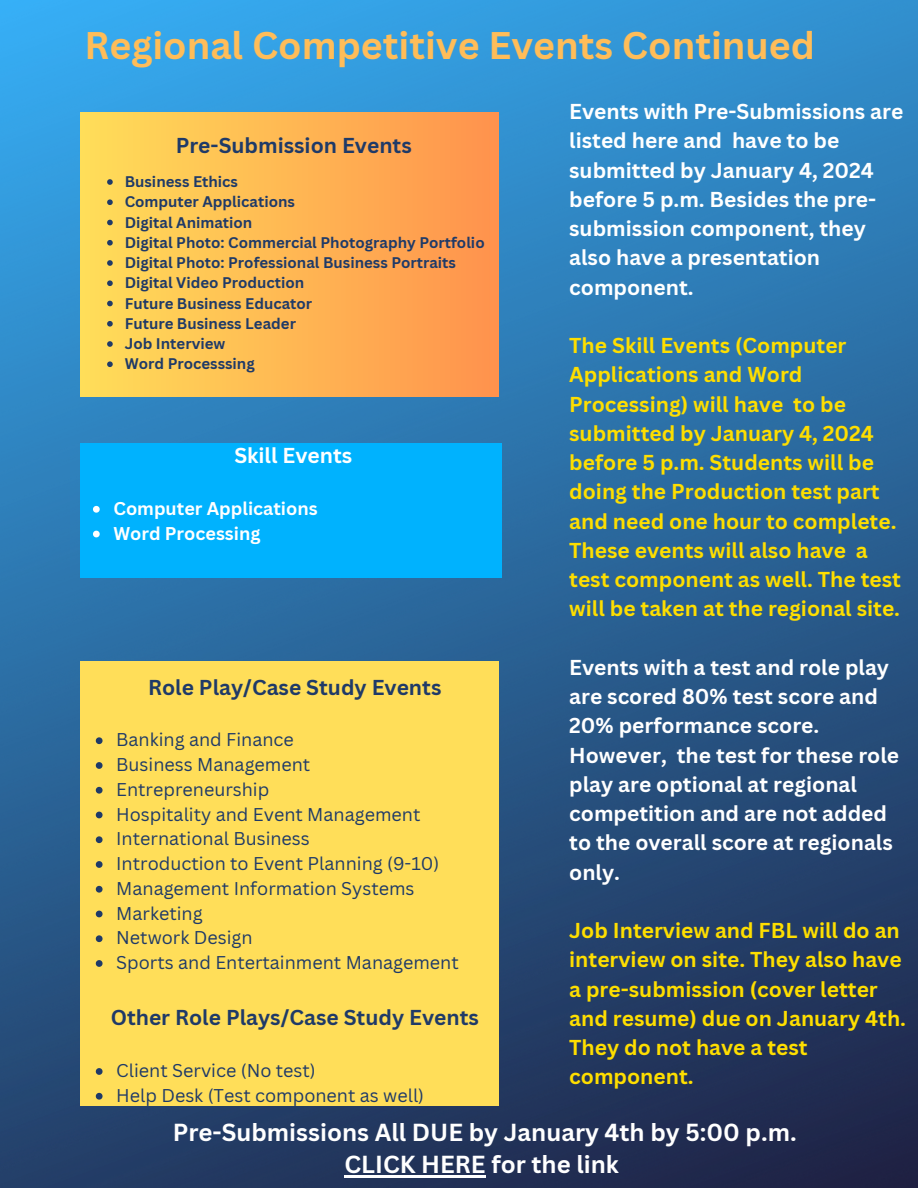
<style>
.page{position:relative;width:918px;height:1188px;background:#fff}
.page>*{position:absolute;margin:0;border:0;box-sizing:border-box;transform-origin:0 0}
.t1{font:700 37.5px "Canva Sans";color:#ffbd59}
.t2{font:700 24px "Canva Sans";color:#fff}
.t3{font:700 21px/29.2px "Canva Sans";color:#fede00}
.t4{font:700 21px/29.2px "Canva Sans";color:#fff}
.t5{font:700 21px "Canva Sans";color:#1f3a68}
.t6{font:18px "Canva Sans";color:#1f3a68}
.t7{font:700 18px "Canva Sans";color:#fff}
.t8{font:700 15px "Canva Sans";color:#1f3a68}
</style>
<div class="page">
<img style="left:0;top:0;width:918px;height:1188px">
<div style="left:80px;top:113px;width:418px;height:284px;background:linear-gradient(to right,#ffde59,#ff924d)"></div>
<div style="left:80px;top:662px;width:418px;height:444px;background:#ffde59"></div>
<div style="left:80px;top:443px;width:421px;height:134px;background:#00b2fe"></div>
<svg style="left:107px;top:179px;width:6px;height:6px"></svg>
<svg style="left:107px;top:199px;width:6px;height:6px"></svg>
<svg style="left:107px;top:220px;width:6px;height:5px"></svg>
<svg style="left:107px;top:240px;width:6px;height:6px"></svg>
<svg style="left:107px;top:260px;width:6px;height:6px"></svg>
<svg style="left:107px;top:280px;width:6px;height:6px"></svg>
<svg style="left:107px;top:301px;width:6px;height:5px"></svg>
<svg style="left:107px;top:321px;width:6px;height:6px"></svg>
<svg style="left:107px;top:341px;width:6px;height:6px"></svg>
<svg style="left:107px;top:361px;width:6px;height:6px"></svg>
<svg style="left:96px;top:737px;width:7px;height:7px"></svg>
<svg style="left:96px;top:762px;width:7px;height:7px"></svg>
<svg style="left:96px;top:787px;width:7px;height:7px"></svg>
<svg style="left:96px;top:812px;width:7px;height:6px"></svg>
<svg style="left:96px;top:836px;width:7px;height:7px"></svg>
<svg style="left:96px;top:861px;width:7px;height:7px"></svg>
<svg style="left:96px;top:886px;width:7px;height:7px"></svg>
<svg style="left:96px;top:911px;width:7px;height:6px"></svg>
<svg style="left:96px;top:935px;width:7px;height:7px"></svg>
<svg style="left:96px;top:960px;width:7px;height:7px"></svg>
<svg style="left:96px;top:1068px;width:7px;height:7px"></svg>
<svg style="left:96px;top:1093px;width:7px;height:7px"></svg>
<svg style="left:93px;top:506px;width:7px;height:7px"></svg>
<svg style="left:93px;top:531px;width:7px;height:6px"></svg>
<hr style="left:345px;top:1176px;width:141px;height:2px;background:#fff">
<p class="t1" style="left:84px;top:19px;width:732px">Regional Competitive Events Continued</p>
<p class="t4" style="left:569px;top:96px;width:336px">Events with Pre-Submissions are listed here and have to be submitted by January 4, 2024 before 5 p.m. Besides the pre&shy;submission component, they also have a presentation component.</p>
<p class="t3" style="left:569px;top:330px;width:333px">The Skill Events (Computer<br>Applications and Word<br>Processing) will have to be submitted by January 4, 2024 before 5 p.m. Students will be doing the Production test part and need one hour to complete.<br>These events will also have a test component as well. The test will be taken at the regional site.</p>
<p class="t4" style="left:569px;top:652px;width:331px">Events with a test and role play are scored 80% test score and<br>20% performance score.<br>However, the test for these role play are optional at regional competition and are not added to the overall score at regionals only.</p>
<p class="t3" style="left:569px;top:915px;width:338px">Job Interview and FBL will do an interview on site. They also have a pre-submission (cover letter and resume) due on January 4th.<br>They do not have a test component.</p>
<p class="t5" style="left:176px;top:131px;width:238px">Pre-Submission Events</p>
<p class="t8" style="left:125px;top:171px;width:115px">Business Ethics</p>
<p class="t8" style="left:125px;top:191px;width:172px">Computer Applications</p>
<p class="t8" style="left:125px;top:212px;width:129px">Digital Animation</p>
<p class="t8" style="left:125px;top:232px;width:361px">Digital Photo: Commercial Photography Portfolio</p>
<p class="t8" style="left:125px;top:252px;width:333px">Digital Photo: Professional Business Portraits</p>
<p class="t8" style="left:125px;top:272px;width:181px">Digital Video Production</p>
<p class="t8" style="left:125px;top:293px;width:189px">Future Business Educator</p>
<p class="t8" style="left:125px;top:313px;width:173px">Future Business Leader</p>
<p class="t8" style="left:125px;top:333px;width:102px">Job Interview</p>
<p class="t8" style="left:125px;top:353px;width:132px">Word Processsing</p>
<p class="t4" style="left:234px;top:440px;width:120px">Skill Events</p>
<p class="t7" style="left:113px;top:496px;width:206px">Computer Applications</p>
<p class="t7" style="left:113px;top:520px;width:149px">Word Processing</p>
<p class="t5" style="left:148px;top:672px;width:295px">Role Play/Case Study Events</p>
<p class="t6" style="left:116px;top:727px;width:179px">Banking and Finance</p>
<p class="t6" style="left:116px;top:752px;width:196px">Business Management</p>
<p class="t6" style="left:116px;top:777px;width:155px">Entrepreneurship</p>
<p class="t6" style="left:116px;top:801px;width:306px">Hospitality and Event Management</p>
<p class="t6" style="left:116px;top:826px;width:195px">International Business</p>
<p class="t6" style="left:116px;top:851px;width:325px">Introduction to Event Planning (9-10)</p>
<p class="t6" style="left:116px;top:876px;width:300px">Management Information Systems</p>
<p class="t6" style="left:116px;top:900px;width:88px">Marketing</p>
<p class="t6" style="left:116px;top:925px;width:138px">Network Design</p>
<p class="t6" style="left:116px;top:950px;width:344px">Sports and Entertainment Management</p>
<p class="t5" style="left:111px;top:1003px;width:370px">Other Role Plays/Case Study Events</p>
<p class="t6" style="left:116px;top:1058px;width:201px">Client Service (No test)</p>
<p class="t6" style="left:116px;top:1083px;width:309px">Help Desk (Test component as well)</p>
<p class="t2" style="left:173px;top:1115px;width:625px">Pre-Submissions All DUE by January 4th by 5:00 p.m.</p>
<p class="t2" style="left:345px;top:1148px;width:276px">CLICK HERE for the link</p>
</div>
